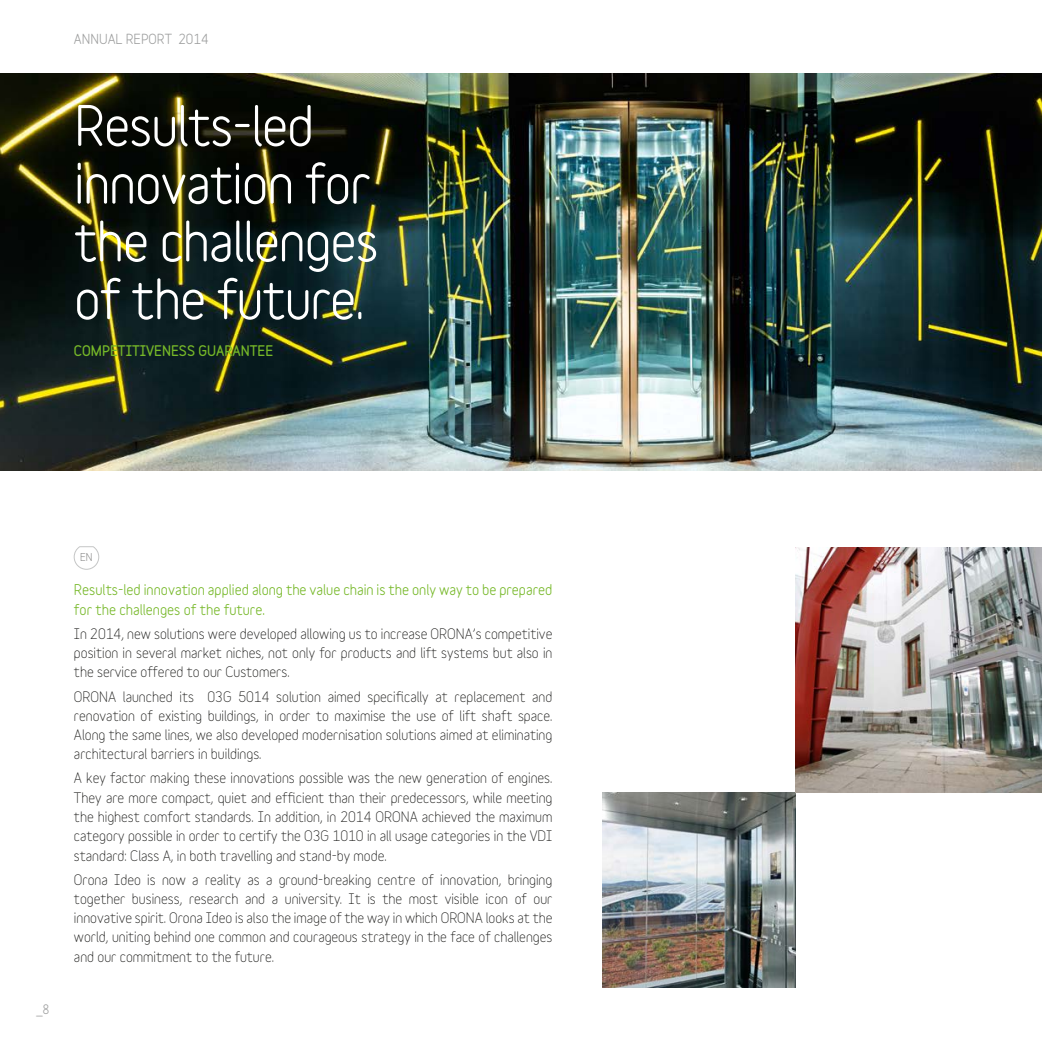
<style>
.page{position:relative;width:1042px;height:1042px;background:#fff}
.page>*{position:absolute;margin:0;border:0;box-sizing:border-box;transform-origin:0 0}
.t1{font:700 52.5px/57.8px "Variable";letter-spacing:-.02em;color:#fff}
.t2{font:14px/19.2px "Variable";color:#1a1a18;text-align:justify}
.t3{font:700 14px/19.2px "Variable";color:#76b828}
.t4{font:900 13.12px "Variable";color:#76b828}
.t5{font:700 13.12px "Variable";color:#9c9d9d}
.t6{font:700 12.25px "Variable";color:#9c9d9d}
.t7{font:10.5px "Variable";color:#636362}
</style>
<div class="page">
<img style="left:0;top:73px;width:1042px;height:397px">
<img style="left:602px;top:792px;width:193px;height:196px">
<svg style="left:74px;top:546px;width:25px;height:24px"></svg>
<img style="left:795px;top:547px;width:247px;height:245px">
<p class="t5" style="left:74px;top:31px;width:136px">Annual Report 2014</p>
<h1 class="t1" style="left:74px;top:97px;width:306px">Results-led innovation for the challenges of the future.</h1>
<p class="t4" style="left:74px;top:342px;width:152px">COMPETITIVENESS GUARA</p>
<p class="t4" style="left:241px;top:342px;width:34px">NTEE</p>
<p class="t6" style="left:36px;top:1002px;width:15px">_8</p>
<p class="t7" style="left:80px;top:551px;width:14px">EN</p>
<p class="t3" style="left:74px;top:580px;width:480px">Results-led innovation applied along the value chain is the only way to be prepared for the challenges of the future.</p>
<p class="t2" style="left:74px;top:624px;width:480px">In 2014, new solutions were developed allowing us to increase ORONA’s competitive position in several market niches, not only for products and lift systems but also in the service offered to our Customers.</p>
<p class="t2" style="left:74px;top:687px;width:480px">ORONA launched its 03G 5014 solution aimed specifically at replacement and renovation of existing buildings, in order to maximise the use of lift shaft space.<br>Along the same lines, we also developed modernisation solutions aimed at eliminating architectural barriers in buildings.</p>
<p class="t2" style="left:74px;top:768px;width:480px">A key factor making these innovations possible was the new generation of engines.<br>They are more compact, quiet and efficient than their predecessors, while meeting the highest comfort standards. In addition, in 2014 ORONA achieved the maximum category possible in order to certify the O3G 1010 in all usage categories in the VDI standard: Class A, in both travelling and stand-by mode.</p>
<p class="t2" style="left:74px;top:870px;width:480px">Orona Ideo is now a reality as a ground-breaking centre of innovation, bringing together business, research and a university. It is the most visible icon of our innovative spirit. Orona Ideo is also the image of the way in which ORONA looks at the world, uniting behind one common and courageous strategy in the face of challenges and our commitment to the future.</p>
</div>
